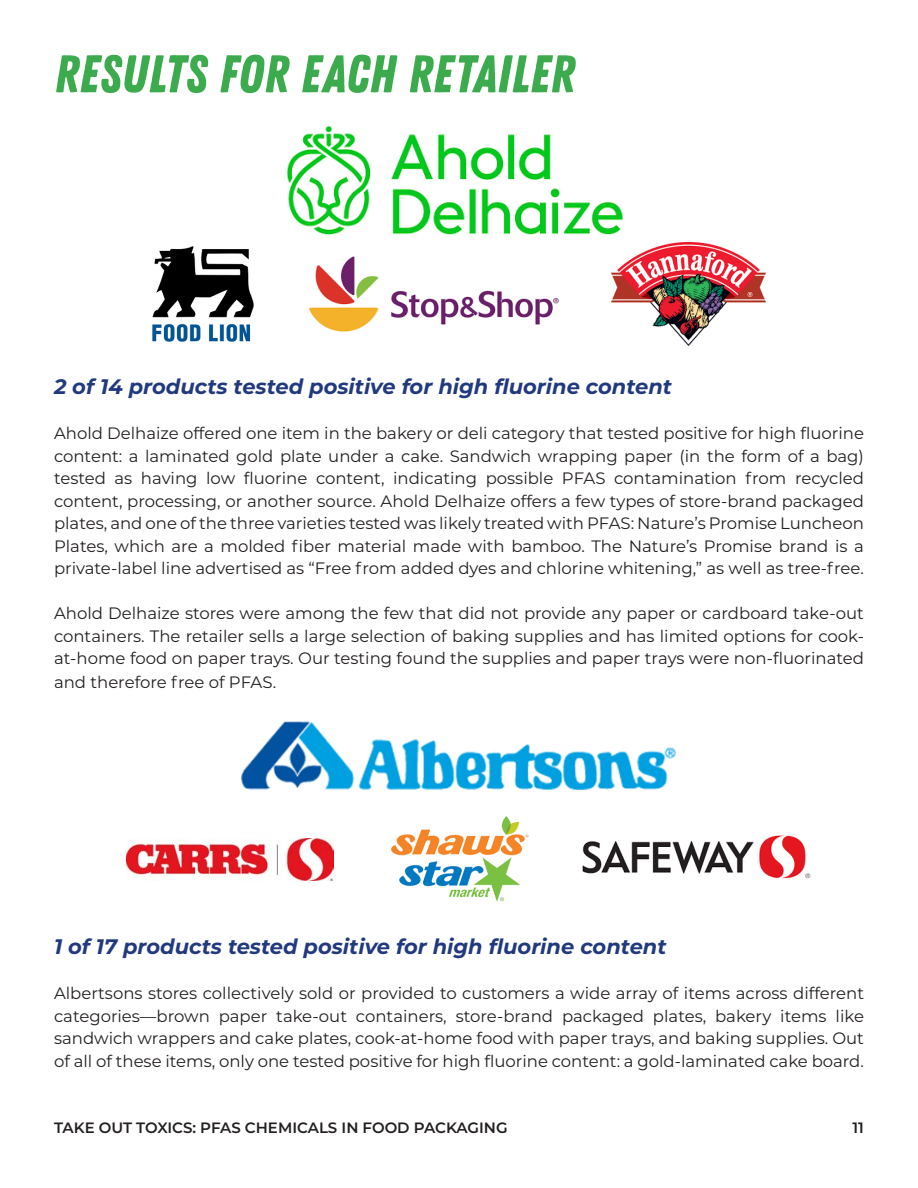
<style>
.page{position:relative;width:918px;height:1188px;background:#fff}
.page>*{position:absolute;margin:0;border:0;box-sizing:border-box;transform-origin:0 0}
.t1{font:52.95px "Zing Rust Demo Base";color:#3cab4d}
.t2{font:italic 700 21px "Montserrat";color:#21397f}
.t3{font:16.5px/22.5px "Montserrat";color:#231f20;text-align:justify}
.t4{font:600 15px "Montserrat";color:#231f20}
</style>
<div class="page">
<img style="left:286px;top:125px;width:336px;height:110px">
<img style="left:152px;top:246px;width:102px;height:95px">
<img style="left:611px;top:242px;width:155px;height:103px">
<img style="left:309px;top:256px;width:249px;height:76px">
<img style="left:126px;top:838px;width:208px;height:43px">
<img style="left:582px;top:835px;width:229px;height:43px">
<img style="left:391px;top:816px;width:138px;height:86px">
<img style="left:242px;top:721px;width:434px;height:69px">
<p class="t1" style="left:54px;top:43px;width:522px">RESULTS FOR EACH RETAILER</p>
<p class="t2" style="left:54px;top:372px;width:620px">2 of 14 products tested positive for high fluorine content</p>
<p class="t3" style="left:54px;top:422px;width:812px">Ahold Delhaize offered one item in the bakery or deli category that tested positive for high fluorine content: a laminated gold plate under a cake. Sandwich wrapping paper (in the form of a bag) tested as having low fluorine content, indicating possible PFAS contamination from recycled content, processing, or another source. Ahold Delhaize offers a few types of store-brand packaged plates, and one of the three varieties tested was likely treated with PFAS: Nature’s Promise Luncheon Plates, which are a molded fiber material made with bamboo. The Nature’s Promise brand is a private-label line advertised as “Free from added dyes and chlorine whitening,” as well as tree-free.</p>
<p class="t3" style="left:54px;top:602px;width:812px">Ahold Delhaize stores were among the few that did not provide any paper or cardboard take-out containers. The retailer sells a large selection of baking supplies and has limited options for cook&shy;at-home food on paper trays. Our testing found the supplies and paper trays were non-fluorinated</p>
<p class="t3" style="left:54px;top:671px;width:224px">and therefore free of PFAS.</p>
<p class="t2" style="left:54px;top:932px;width:614px">1 of 17 products tested positive for high fluorine content</p>
<p class="t3" style="left:54px;top:982px;width:812px">Albertsons stores collectively sold or provided to customers a wide array of items across different categories—brown paper take-out containers, store-brand packaged plates, bakery items like sandwich wrappers and cake plates, cook-at-home food with paper trays, and baking supplies. Out of all of these items, only one tested positive for high fluorine content: a gold-laminated cake board.</p>
<p class="t4" style="left:54px;top:1117px;width:455px">TAKE OUT TOXICS: PFAS CHEMICALS IN FOOD PACKAGING</p>
<p class="t4" style="left:853px;top:1117px;width:13px">11</p>
</div>
